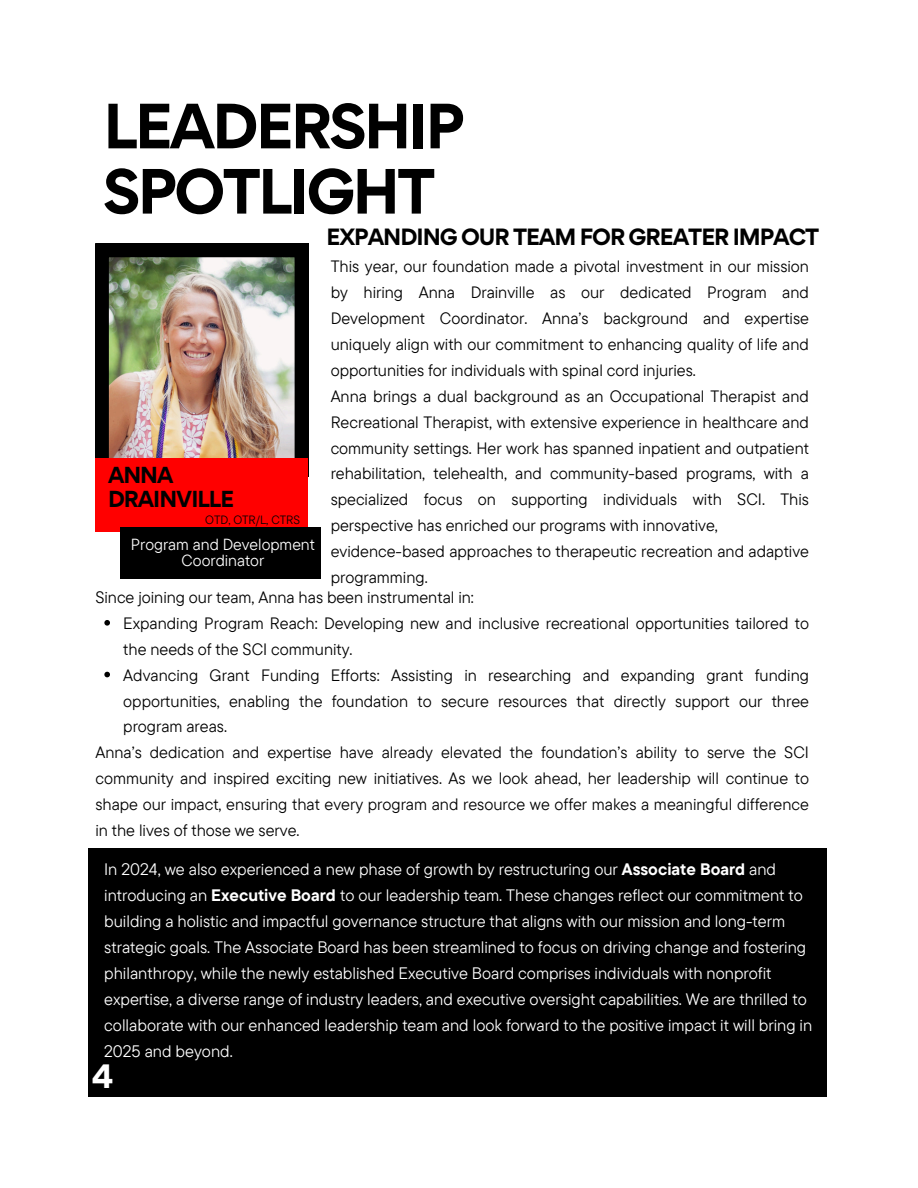
<style>
.page{position:relative;width:918px;height:1188px;background:#fff}
.page>*{position:absolute;margin:0;border:0;box-sizing:border-box;transform-origin:0 0}
.t1{font:700 57px/65.2px "Gordita";letter-spacing:-.05em;color:#000}
.t2{font:700 30.15px "Gordita";color:#fff}
.t3{font:700 21px "Gordita";letter-spacing:-.05em;color:#000}
.t4{font:700 20.7px/24.2px "Gordita";letter-spacing:-.05em;color:#000}
.t5{font:16.5px/25.8px "TT Commons Pro";color:#000}
.t6{font:16.5px/26px "TT Commons Pro";color:#fff}
.t7{font:16.05px/15.8px "TT Commons Pro";color:#fff;text-align:center}
.t8{font:12px "TT Commons Pro";color:#000}
.s1{font-weight:700}
</style>
<div class="page">
<svg style="left:104px;top:620px;width:6px;height:6px"></svg>
<svg style="left:104px;top:672px;width:6px;height:5px"></svg>
<img style="left:95px;top:244px;width:213px;height:214px">
<div style="left:95px;top:458px;width:213px;height:74px;background:#f00"></div>
<div style="left:121px;top:527px;width:200px;height:52px;background:#000"></div>
<div style="left:88px;top:848px;width:738px;height:248px;background:#000"></div>
<h3 class="t1" style="left:103px;top:93px;width:363px">LEADERSHIP<br>SPOTLIGHT</h3>
<p class="t4" style="left:108px;top:462px;width:128px">ANNA<br>DRAINVILLE</p>
<p class="t7" style="left:131px;top:537px;width:186px">Program and Development<br>Coordinator</p>
<h2 class="t8" style="left:205px;top:512px;width:96px">OTD, OTR/L, CTRS</h2>
<h2 class="t3" style="left:327px;top:223px;width:494px">EXPANDING OUR TEAM FOR GREATER IMPACT</h2>
<h1 class="t5" style="left:331px;top:253px;width:480px">This year, our foundation made a pivotal investment in our mission by hiring Anna Drainville as our dedicated Program and Development Coordinator. Anna’s background and expertise uniquely align with our commitment to enhancing quality of life and opportunities for individuals with spinal cord injuries.<br>Anna brings a dual background as an Occupational Therapist and Recreational Therapist, with extensive experience in healthcare and community settings. Her work has spanned inpatient and outpatient rehabilitation, telehealth, and community-based programs, with a specialized focus on supporting individuals with SCI. This perspective has enriched our programs with innovative, evidence-based approaches to therapeutic recreation and adaptive programming.</h1>
<h3 class="t5" style="left:95px;top:584px;width:380px">Since joining our team, Anna has been instrumental in:</h3>
<h3 class="t5" style="left:123px;top:610px;width:687px">Expanding Program Reach: Developing new and inclusive recreational opportunities tailored to the needs of the SCI community.</h3>
<p class="t5" style="left:123px;top:662px;width:687px;text-align:justify">Advancing Grant Funding Efforts: Assisting in researching and expanding grant funding opportunities, enabling the foundation to secure resources that directly support our three program areas.</p>
<p class="t5" style="left:95px;top:739px;width:715px;text-align:justify">Anna’s dedication and expertise have already elevated the foundation’s ability to serve the SCI community and inspired exciting new initiatives. As we look ahead, her leadership will continue to shape our impact, ensuring that every program and resource we offer makes a meaningful difference in the lives of those we serve.</p>
<h3 class="t6" style="left:104px;top:855px;width:710px">In 2024, we also experienced a new phase of growth by restructuring our <span class="s1">Associate Board</span> and introducing an <span class="s1">Executive Board</span> to our leadership team. These changes reflect our commitment to building a holistic and impactful governance structure that aligns with our mission and long-term strategic goals. The Associate Board has been streamlined to focus on driving change and fostering philanthropy, while the newly established Executive Board comprises individuals with nonprofit expertise, a diverse range of industry leaders, and executive oversight capabilities. We are thrilled to collaborate with our enhanced leadership team and look forward to the positive impact it will bring in 2025 and beyond.</h3>
<h3 class="t2" style="left:92px;top:1056px;width:23px">4</h3>
</div>
